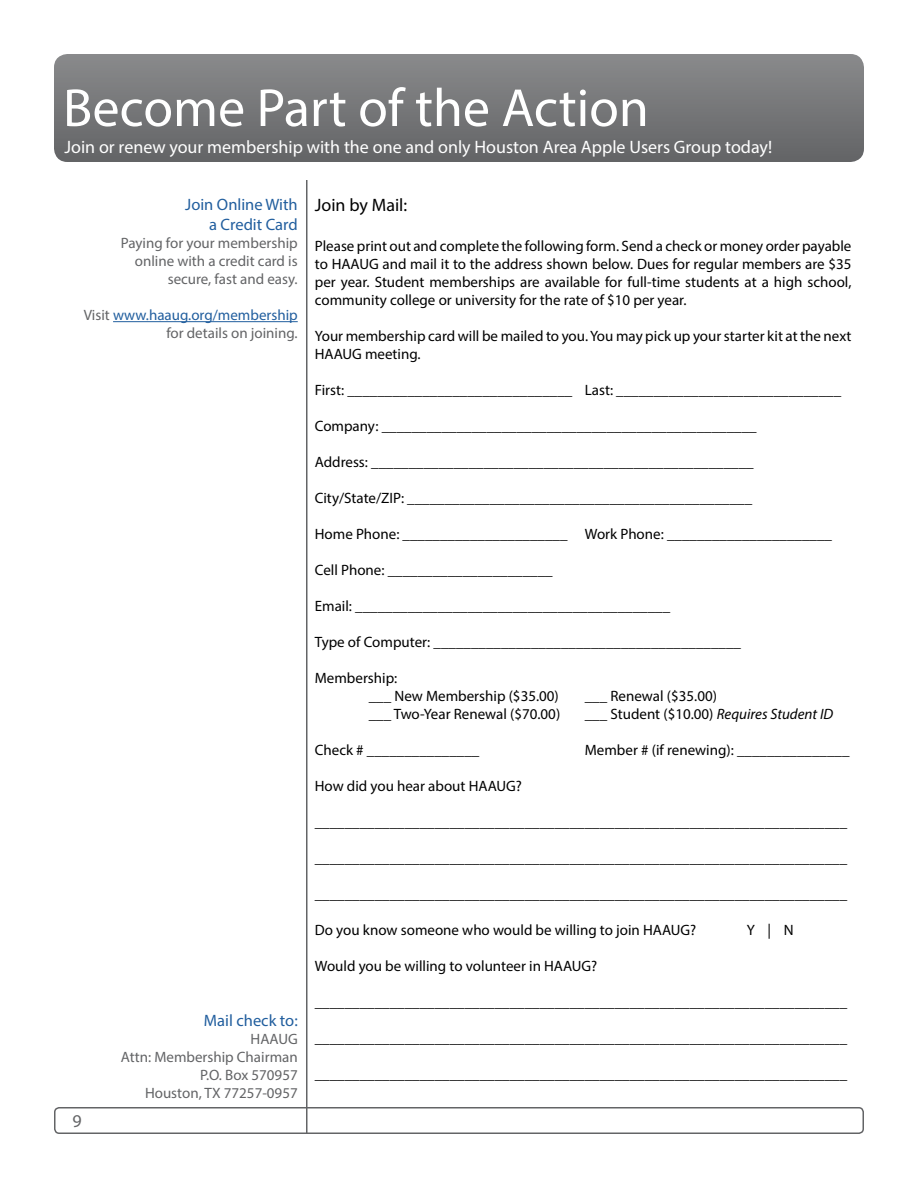
<style>
.page{position:relative;width:918px;height:1188px;background:#fff}
.page>*{position:absolute;margin:0;border:0;box-sizing:border-box;transform-origin:0 0}
.t1{font:54px "Myriad Pro";color:#fff}
.t2{font:18px "Myriad Pro";color:#fff}
.t3{font:18px "Myriad Pro";color:#000}
.t4{font:18px "Myriad Pro";color:#636466}
.t5{font:16.5px/19.8px "Myriad Pro";color:#215e9e;text-align:right}
.t6{font:15px/18px "Myriad Pro";color:#000}
.t7{font:15px/18px "Myriad Pro";color:#636466;text-align:right}
.s1{color:#215e9e}
.s2{font-style:italic}
</style>
<div class="page">
<hr style="left:306px;top:180px;width:2px;height:954px;background:#636466">
<div style="left:54px;top:1107px;width:810px;height:27px;border:2px solid #636466;border-radius:4px"></div>
<div style="left:54px;top:54px;width:810px;height:108px;background:linear-gradient(to bottom,#898a8c,#636466);border-radius:14px"></div>
<hr style="left:113px;top:321px;width:185px;height:1px;background:#215e9e">
<h1 class="t1" style="left:63px;top:75px;width:587px">Become Part of the Action</h1>
<p class="t2" style="left:64px;top:136px;width:709px">Join or renew your membership with the one and only Houston Area Apple Users Group today!</p>
<p class="t5" style="left:185px;top:195px;width:114px">Join Online With a Credit Card</p>
<p class="t7" style="left:121px;top:234px;width:178px">Paying for your membership online with a credit card is secure, fast and easy.</p>
<p class="t7" style="left:84px;top:306px;width:215px">Visit <span class="s1">www.haaug.org/membership </span>for details on joining.</p>
<p class="t4" style="left:73px;top:1110px;width:11px">9</p>
<p class="t5" style="left:204px;top:1010px;width:95px">Mail check to:</p>
<p class="t7" style="left:121px;top:1030px;width:178px">HAAUG<br>Attn: Membership Chairman<br>P.O. Box 570957<br>Houston, TX 77257-0957</p>
<p class="t3" style="left:315px;top:194px;width:94px">Join by Mail:</p>
<p class="t6" style="left:315px;top:236px;width:538px;text-align:justify">Please print out and complete the following form. Send a check or money order payable to HAAUG and mail it to the address shown below. Dues for regular members are $35 per year. Student memberships are available for full-time students at a high school, community college or university for the rate of $10 per year.</p>
<p class="t6" style="left:315px;top:326px;width:538px">Your membership card will be mailed to you. You may pick up your starter kit at the next<br>HAAUG meeting.</p>
<p class="t6" style="left:315px;top:380px;width:528px">First: ______________________________ Last: ______________________________</p>
<p class="t6" style="left:315px;top:416px;width:443px">Company: __________________________________________________</p>
<p class="t6" style="left:315px;top:452px;width:440px">Address: ___________________________________________________</p>
<p class="t6" style="left:315px;top:488px;width:439px">City/State/ZIP: ______________________________________________</p>
<p class="t6" style="left:315px;top:524px;width:519px">Home Phone: ______________________ Work Phone: ______________________</p>
<p class="t6" style="left:315px;top:560px;width:239px">Cell Phone: ______________________</p>
<p class="t6" style="left:315px;top:596px;width:357px">Email: __________________________________________</p>
<p class="t6" style="left:315px;top:632px;width:428px">Type of Computer: _________________________________________</p>
<p class="t6" style="left:369px;top:668px;width:192px;text-indent:-54px">Membership:<br>___ New Membership ($35.00)</p>
<p class="t6" style="left:585px;top:686px;width:134px">___ Renewal ($35.00)</p>
<p class="t6" style="left:369px;top:704px;width:193px">___ Two-Year Renewal ($70.00)</p>
<p class="t6" style="left:585px;top:704px;width:250px">___ Student ($10.00) <span class="s2">Requires Student ID</span></p>
<p class="t6" style="left:315px;top:740px;width:166px">Check # _______________</p>
<p class="t6" style="left:585px;top:740px;width:266px">Member # (if renewing): _______________</p>
<p class="t6" style="left:315px;top:776px;width:209px">How did you hear about HAAUG?</p>
<p class="t6" style="left:315px;top:812px;width:534px">_______________________________________________________________________</p>
<p class="t6" style="left:315px;top:848px;width:534px">_______________________________________________________________________</p>
<p class="t6" style="left:315px;top:884px;width:534px">_______________________________________________________________________</p>
<p class="t6" style="left:315px;top:920px;width:383px">Do you know someone who would be willing to join HAAUG?</p>
<p class="t6" style="left:747px;top:920px;width:49px">Y | N</p>
<p class="t6" style="left:315px;top:956px;width:284px">Would you be willing to volunteer in HAAUG?</p>
<p class="t6" style="left:315px;top:992px;width:534px">_______________________________________________________________________</p>
<p class="t6" style="left:315px;top:1028px;width:534px">_______________________________________________________________________</p>
<p class="t6" style="left:315px;top:1064px;width:534px">_______________________________________________________________________</p>
</div>
